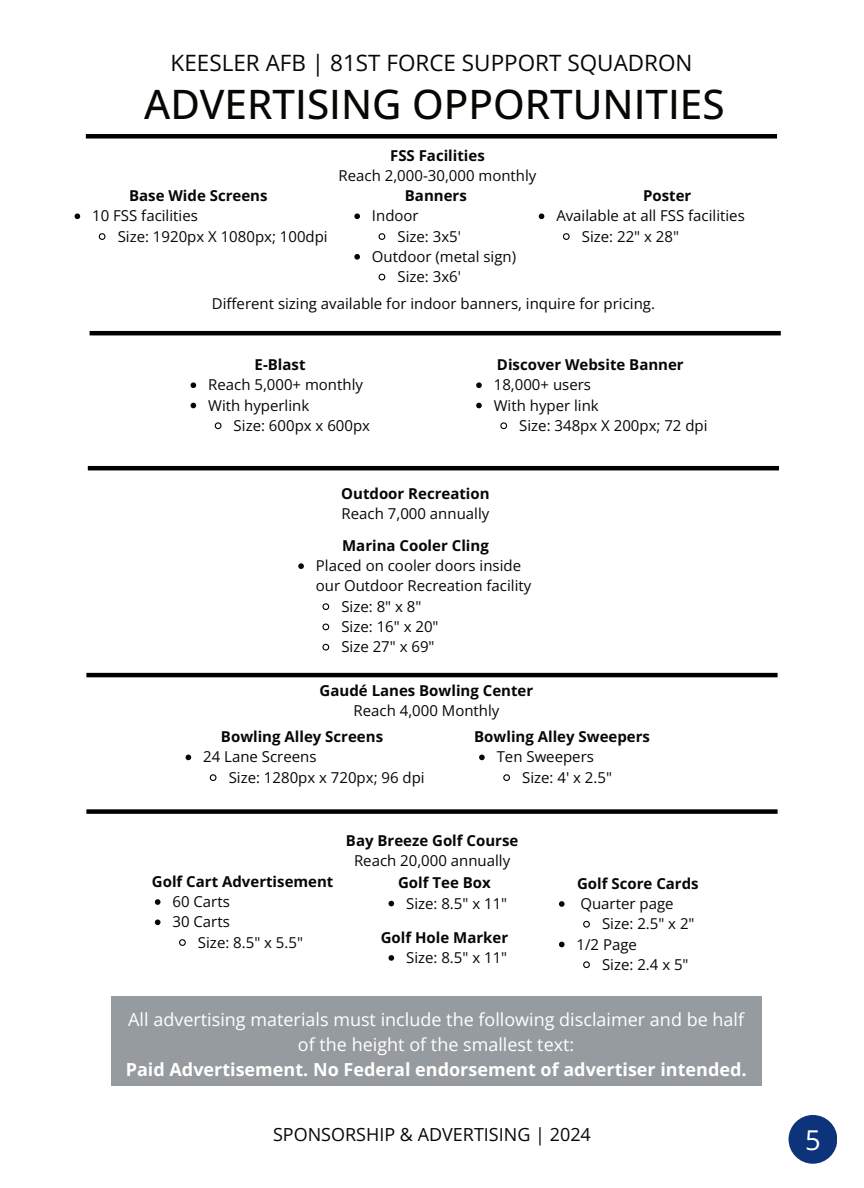
<style>
.page{position:relative;width:864px;height:1188px;background:#fff}
.page>*{position:absolute;margin:0;border:0;box-sizing:border-box;transform-origin:0 0}
.t1{font:500 40.5px "Open Sans";color:#080704}
.t2{font:27.3px "Open Sans";color:#fff}
.t3{font:22.5px "Open Sans";color:#080704}
.t4{font:18px/24.8px "Open Sans";color:#fff;text-align:center}
.t5{font:700 18px "Open Sans";color:#fff}
.t6{font:18px "Open Sans";color:#080704}
.t7{font:15px/20.2px "Open Sans";color:#080704}
.t8{font:700 15px "Open Sans";color:#080704}
</style>
<div class="page">
<svg style="left:476px;top:382px;width:6px;height:6px"></svg>
<svg style="left:476px;top:403px;width:6px;height:5px"></svg>
<svg style="left:500px;top:422px;width:8px;height:8px"></svg>
<svg style="left:75px;top:213px;width:5px;height:6px"></svg>
<svg style="left:98px;top:233px;width:8px;height:7px"></svg>
<svg style="left:191px;top:382px;width:5px;height:6px"></svg>
<svg style="left:191px;top:403px;width:5px;height:5px"></svg>
<svg style="left:214px;top:422px;width:8px;height:8px"></svg>
<svg style="left:354px;top:213px;width:6px;height:6px"></svg>
<svg style="left:378px;top:233px;width:8px;height:7px"></svg>
<svg style="left:354px;top:254px;width:6px;height:6px"></svg>
<svg style="left:378px;top:273px;width:8px;height:8px"></svg>
<svg style="left:539px;top:213px;width:5px;height:6px"></svg>
<svg style="left:562px;top:233px;width:8px;height:7px"></svg>
<div style="left:112px;top:996px;width:650px;height:90px;background:#969b9f"></div>
<svg style="left:186px;top:755px;width:5px;height:5px"></svg>
<svg style="left:209px;top:774px;width:8px;height:7px"></svg>
<svg style="left:479px;top:755px;width:6px;height:5px"></svg>
<svg style="left:503px;top:774px;width:7px;height:7px"></svg>
<hr style="left:86px;top:673px;width:692px;height:4px;background:#000">
<svg style="left:298px;top:563px;width:6px;height:6px"></svg>
<svg style="left:322px;top:603px;width:8px;height:7px"></svg>
<svg style="left:322px;top:623px;width:8px;height:8px"></svg>
<svg style="left:322px;top:643px;width:8px;height:8px"></svg>
<hr style="left:88px;top:466px;width:691px;height:4px;background:#000">
<div style="left:86px;top:134px;width:691px;height:5px;background:#000"></div>
<hr style="left:90px;top:331px;width:691px;height:4px;background:#000">
<div style="left:789px;top:1115px;width:48px;height:49px;background:#0d347b;border-radius:50%"></div>
<div style="left:86px;top:809px;width:692px;height:5px;background:#000"></div>
<svg style="left:559px;top:901px;width:6px;height:6px"></svg>
<svg style="left:583px;top:920px;width:7px;height:8px"></svg>
<svg style="left:559px;top:942px;width:6px;height:5px"></svg>
<svg style="left:583px;top:961px;width:7px;height:8px"></svg>
<svg style="left:155px;top:899px;width:5px;height:6px"></svg>
<svg style="left:155px;top:919px;width:5px;height:6px"></svg>
<svg style="left:179px;top:939px;width:7px;height:7px"></svg>
<svg style="left:389px;top:901px;width:5px;height:5px"></svg>
<svg style="left:389px;top:955px;width:5px;height:6px"></svg>
<h3 class="t3" style="left:171px;top:47px;width:523px">KEESLER AFB | 81ST FORCE SUPPORT SQUADRON</h3>
<h1 class="t1" style="left:144px;top:76px;width:582px">ADVERTISING OPPORTUNITIES</h1>
<p class="t8" style="left:129px;top:185px;width:140px">Base Wide Screens</p>
<p class="t7" style="left:118px;top:205px;width:212px;text-indent:-26px">10 FSS facilities<br>Size: 1920px X 1080px; 100dpi</p>
<p class="t8" style="left:390px;top:145px;width:96px">FSS Facilities</p>
<p class="t7" style="left:339px;top:165px;width:199px">Reach 2,000-30,000 monthly</p>
<p class="t8" style="left:405px;top:185px;width:63px">Banners</p>
<p class="t7" style="left:372px;top:205px;width:48px">Indoor</p>
<p class="t7" style="left:397px;top:226px;width:65px">Size: 3x5'</p>
<p class="t7" style="left:372px;top:246px;width:146px">Outdoor (metal sign)</p>
<p class="t7" style="left:397px;top:266px;width:65px">Size: 3x6'</p>
<p class="t8" style="left:643px;top:185px;width:50px">Poster</p>
<p class="t7" style="left:582px;top:205px;width:165px;text-indent:-26px">Available at all FSS facilities<br>Size: 22" x 28"</p>
<p class="t7" style="left:212px;top:293px;width:445px">Different sizing available for indoor banners, inquire for pricing.</p>
<p class="t8" style="left:255px;top:354px;width:52px">E-Blast</p>
<p class="t7" style="left:208px;top:374px;width:156px">Reach 5,000+ monthly<br>With hyperlink</p>
<p class="t7" style="left:234px;top:415px;width:138px">Size: 600px x 600px</p>
<p class="t8" style="left:497px;top:354px;width:188px">Discover Website Banner</p>
<p class="t7" style="left:494px;top:374px;width:99px">18,000+ users</p>
<p class="t7" style="left:494px;top:395px;width:107px">With hyper link</p>
<p class="t7" style="left:519px;top:415px;width:190px">Size: 348px X 200px; 72 dpi</p>
<p class="t8" style="left:341px;top:483px;width:150px">Outdoor Recreation</p>
<p class="t7" style="left:342px;top:503px;width:149px">Reach 7,000 annually</p>
<p class="t8" style="left:342px;top:535px;width:148px">Marina Cooler Cling</p>
<p class="t7" style="left:316px;top:555px;width:207px">Placed on cooler doors inside</p>
<p class="t7" style="left:316px;top:576px;width:217px">our Outdoor Recreation facility</p>
<p class="t7" style="left:341px;top:596px;width:82px">Size: 8" x 8"</p>
<p class="t7" style="left:341px;top:616px;width:99px">Size: 16" x 20"</p>
<p class="t7" style="left:341px;top:636px;width:95px">Size 27" x 69"</p>
<p class="t8" style="left:320px;top:680px;width:215px">Gaudé Lanes Bowling Center</p>
<p class="t7" style="left:354px;top:700px;width:147px">Reach 4,000 Monthly</p>
<p class="t8" style="left:221px;top:726px;width:164px">Bowling Alley Screens</p>
<p class="t7" style="left:229px;top:747px;width:197px;text-indent:-26px">24 Lane Screens<br>Size: 1280px x 720px; 96 dpi</p>
<p class="t8" style="left:474px;top:726px;width:177px">Bowling Alley Sweepers</p>
<p class="t7" style="left:522px;top:747px;width:91px;text-indent:-26px">Ten Sweepers<br>Size: 4' x 2.5"</p>
<p class="t8" style="left:152px;top:871px;width:183px">Golf Cart Advertisement</p>
<p class="t7" style="left:172px;top:891px;width:59px">60 Carts</p>
<p class="t7" style="left:172px;top:911px;width:59px">30 Carts</p>
<p class="t7" style="left:198px;top:932px;width:107px">Size: 8.5" x 5.5"</p>
<p class="t8" style="left:346px;top:830px;width:174px">Bay Breeze Golf Course</p>
<p class="t7" style="left:354px;top:850px;width:158px">Reach 20,000 annually</p>
<p class="t8" style="left:398px;top:872px;width:94px">Golf Tee Box</p>
<p class="t7" style="left:406px;top:893px;width:103px">Size: 8.5" x 11"</p>
<p class="t8" style="left:381px;top:927px;width:129px">Golf Hole Marker</p>
<p class="t7" style="left:406px;top:947px;width:103px">Size: 8.5" x 11"</p>
<p class="t8" style="left:577px;top:873px;width:123px">Golf Score Cards</p>
<p class="t7" style="left:580px;top:893px;width:95px">Quarter page</p>
<p class="t7" style="left:602px;top:913px;width:94px">Size: 2.5" x 2"</p>
<p class="t7" style="left:577px;top:934px;width:62px">1/2 Page</p>
<p class="t7" style="left:602px;top:954px;width:88px">Size: 2.4 x 5"</p>
<p class="t4" style="left:128px;top:1007px;width:617px">All advertising materials must include the following disclaimer and be half of the height of the smallest text:</p>
<p class="t5" style="left:126px;top:1056px;width:622px">Paid Advertisement. No Federal endorsement of advertiser intended.</p>
<p class="t6" style="left:273px;top:1122px;width:319px">SPONSORSHIP &amp; ADVERTISING | 2024</p>
<h2 class="t2" style="left:805px;top:1121px;width:17px">5</h2>
</div>
